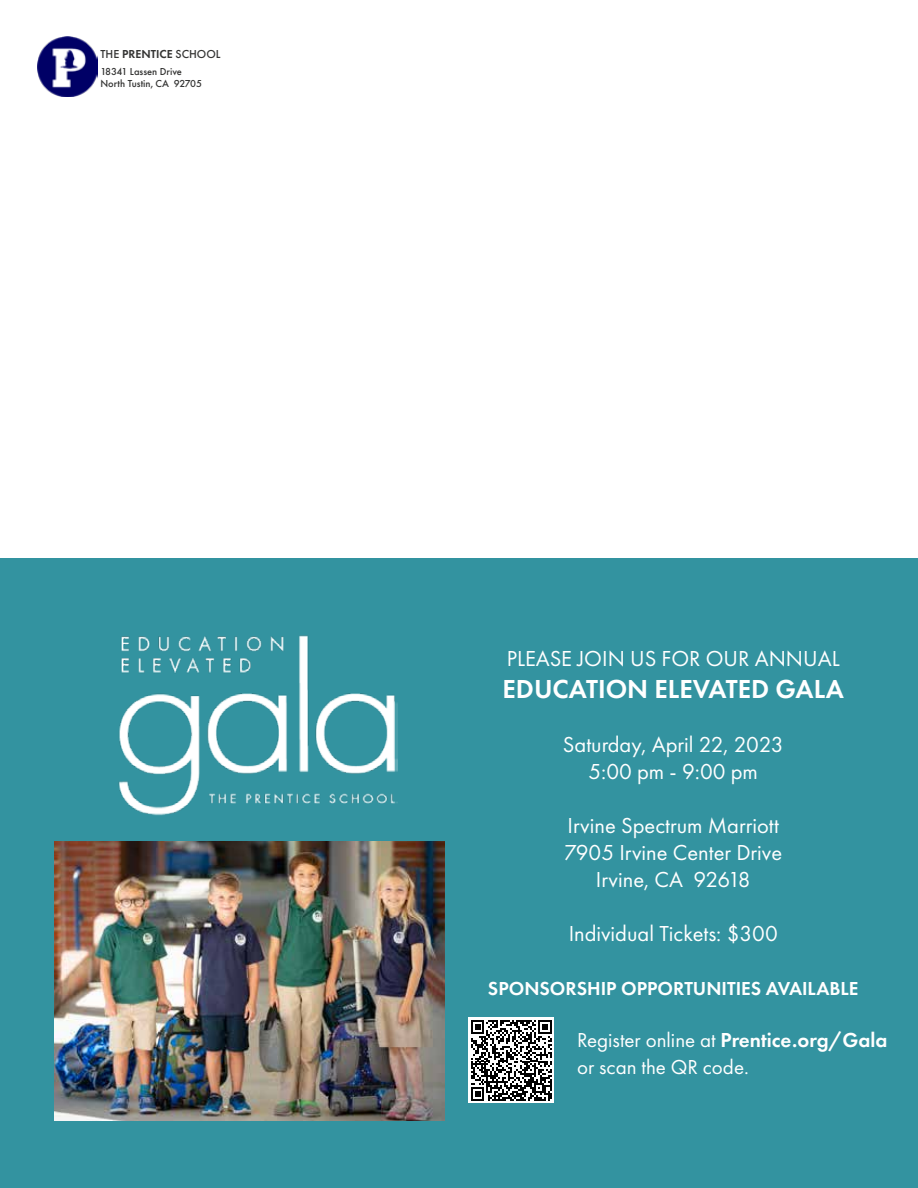
<style>
.page{position:relative;width:918px;height:1188px;background:#fff}
.page>*{position:absolute;margin:0;border:0;box-sizing:border-box;transform-origin:0 0}
.t1{font:600 27px "Futura PT";color:#fff}
.t2{font:22.5px/27px "Futura PT";color:#fff;text-align:center}
.t3{font:21px/27px "Futura PT";color:#fff}
.t4{font:600 19.5px "Futura PT";color:#fff}
.t5{font:500 12px "Futura PT";color:#343433}
.t6{font:500 10.5px/12.6px "Futura PT";color:#343433}
.s1{font-weight:600}
</style>
<div class="page">
<div style="left:0;top:558px;width:918px;height:630px;background:#3393a0"></div>
<img style="left:54px;top:841px;width:391px;height:279px">
<div style="left:468px;top:1018px;width:86px;height:85px;background:#fff"></div>
<svg style="left:471px;top:1020px;width:81px;height:81px"></svg>
<img style="left:118px;top:635px;width:279px;height:181px">
<img style="left:37px;top:37px;width:60px;height:60px">
<p class="t5" style="left:100px;top:47px;width:122px">THE <span class="s1">PRENTICE</span> SCHOOL</p>
<p class="t6" style="left:100px;top:65px;width:103px">18341 Lassen Drive<br>North Tustin, CA 92705</p>
<p class="t2" style="left:507px;top:645px;width:334px">PLEASE JOIN US FOR OUR ANNUAL</p>
<p class="t1" style="left:503px;top:672px;width:343px">EDUCATION ELEVATED GALA</p>
<p class="t2" style="left:563px;top:731px;width:222px">Saturday, April 22, 2023<br>5:00 pm - 9:00 pm</p>
<p class="t2" style="left:564px;top:812px;width:220px">Irvine Spectrum Marriott<br>7905 Irvine Center Drive<br>Irvine, CA 92618</p>
<p class="t2" style="left:569px;top:920px;width:211px">Individual Tickets: $300</p>
<p class="t4" style="left:488px;top:976px;width:372px">SPONSORSHIP OPPORTUNITIES AVAILABLE</p>
<p class="t3" style="left:577px;top:1027px;width:312px">Register online at <span class="s1">Prentice.org/Gala </span>or scan the QR code.</p>
</div>
